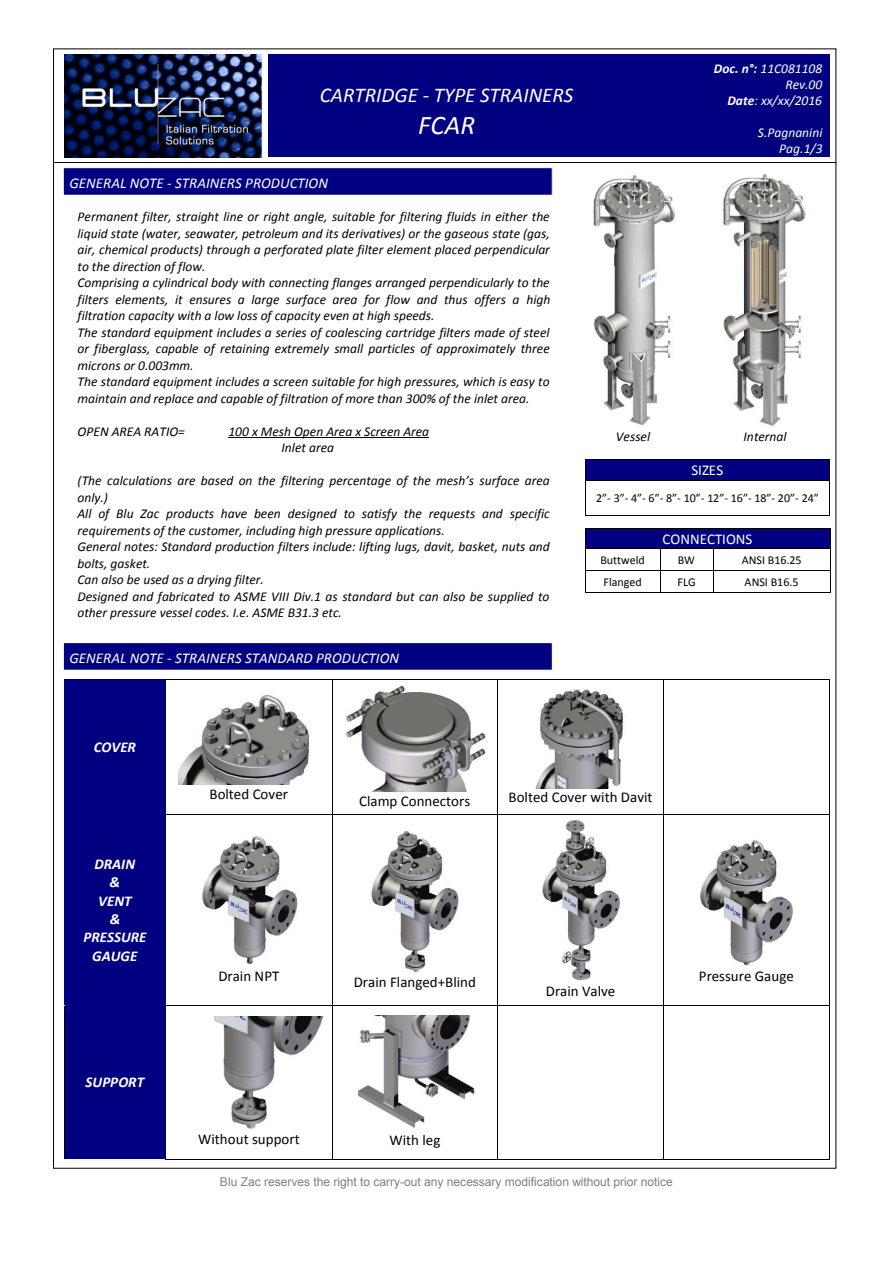
<style>
.page{position:relative;width:893px;height:1263px;background:#fff}
.page>*{position:absolute;margin:0;border:0;box-sizing:border-box;transform-origin:0 0}
.t1{font:italic 27px "Calibri";color:#fff}
.t2{font:italic 21px "Calibri";color:#fff}
.t3{font:15px "Calibri";color:#000}
.t4{font:italic 15px "Calibri";color:#fff}
.t5{font:italic 700 15px/18.3px "Calibri";color:#fff;text-align:center}
.t6{font:15px "Calibri";color:#fff}
.t7{font:italic 13.5px/16.5px "Calibri";color:#000}
.t8{font:italic 13.5px/16.5px "Calibri";color:#fff;text-align:right}
.t9{font:12px "Calibri";letter-spacing:-.005em;color:#000}
.t10{font:12px "Arial";letter-spacing:-.005em;color:#808080}
.s1{font-weight:700}
</style>
<div class="page">
<img style="left:65px;top:54px;width:760px;height:103px">
<div style="left:268px;top:54px;width:357px;height:102px;background:#000080"></div>
<div style="left:614px;top:54px;width:216px;height:102px;background:#000080"></div>
<div style="left:63px;top:168px;width:489px;height:27px;background:#000080"></div>
<div style="left:63px;top:167px;width:490px;height:29px;border:1px solid #fff"></div>
<div style="left:64px;top:680px;width:102px;height:134px;background:#000080"></div>
<img style="left:179px;top:695px;width:131px;height:89px">
<img style="left:346px;top:685px;width:140px;height:106px">
<img style="left:535px;top:689px;width:88px;height:99px">
<hr style="left:64px;top:679px;width:102px;height:1px;background:#000">
<hr style="left:166px;top:679px;width:166px;height:1px;background:#000">
<hr style="left:333px;top:679px;width:165px;height:1px;background:#000">
<hr style="left:498px;top:679px;width:165px;height:1px;background:#000">
<hr style="left:664px;top:679px;width:165px;height:1px;background:#000">
<hr style="left:332px;top:684px;width:1px;height:130px;background:#000">
<hr style="left:498px;top:684px;width:1px;height:130px;background:#000">
<hr style="left:663px;top:684px;width:1px;height:130px;background:#000">
<hr style="left:829px;top:684px;width:1px;height:130px;background:#000">
<div style="left:64px;top:815px;width:102px;height:190px;background:#000080"></div>
<img style="left:202px;top:836px;width:96px;height:129px">
<img style="left:371px;top:830px;width:88px;height:142px">
<img style="left:542px;top:820px;width:78px;height:161px">
<img style="left:700px;top:840px;width:93px;height:126px">
<hr style="left:166px;top:814px;width:166px;height:1px;background:#000">
<hr style="left:333px;top:814px;width:165px;height:1px;background:#000">
<hr style="left:498px;top:814px;width:165px;height:1px;background:#000">
<hr style="left:664px;top:814px;width:165px;height:1px;background:#000">
<hr style="left:332px;top:819px;width:1px;height:186px;background:#000">
<hr style="left:498px;top:819px;width:1px;height:186px;background:#000">
<hr style="left:663px;top:819px;width:1px;height:186px;background:#000">
<hr style="left:829px;top:819px;width:1px;height:186px;background:#000">
<div style="left:64px;top:1005px;width:102px;height:154px;background:#000080"></div>
<img style="left:214px;top:1016px;width:110px;height:113px">
<img style="left:358px;top:1015px;width:117px;height:113px">
<hr style="left:166px;top:1005px;width:166px;height:1px;background:#000">
<hr style="left:333px;top:1005px;width:165px;height:1px;background:#000">
<hr style="left:498px;top:1005px;width:165px;height:1px;background:#000">
<hr style="left:664px;top:1005px;width:165px;height:1px;background:#000">
<hr style="left:64px;top:1010px;width:1px;height:149px;background:#000">
<hr style="left:165px;top:1159px;width:167px;height:1px;background:#000">
<hr style="left:332px;top:1010px;width:1px;height:149px;background:#000">
<hr style="left:333px;top:1159px;width:165px;height:1px;background:#000">
<hr style="left:498px;top:1010px;width:1px;height:149px;background:#000">
<hr style="left:498px;top:1159px;width:165px;height:1px;background:#000">
<hr style="left:663px;top:1010px;width:1px;height:149px;background:#000">
<hr style="left:664px;top:1159px;width:165px;height:1px;background:#000">
<hr style="left:829px;top:1010px;width:1px;height:149px;background:#000">
<div style="left:63px;top:643px;width:489px;height:27px;background:#000080"></div>
<div style="left:63px;top:642px;width:490px;height:29px;border:1px solid #fff"></div>
<div style="left:585px;top:460px;width:244px;height:20px;background:#000080"></div>
<hr style="left:585px;top:459px;width:244px;height:1px;background:#000">
<svg style="left:585px;top:460px;width:1px;height:20px"></svg>
<hr style="left:585px;top:480px;width:244px;height:1px;background:#000">
<svg style="left:829px;top:459px;width:1px;height:22px"></svg>
<hr style="left:585px;top:481px;width:1px;height:34px;background:#000">
<hr style="left:585px;top:515px;width:244px;height:1px;background:#000">
<hr style="left:829px;top:481px;width:1px;height:34px;background:#000">
<hr style="left:228px;top:437px;width:201px;height:1px;background:#000">
<div style="left:586px;top:528px;width:244px;height:20px;background:#000080"></div>
<hr style="left:586px;top:528px;width:244px;height:1px;background:#000">
<hr style="left:586px;top:548px;width:74px;height:1px;background:#000">
<hr style="left:660px;top:548px;width:53px;height:1px;background:#000">
<hr style="left:713px;top:548px;width:117px;height:1px;background:#000">
<hr style="left:586px;top:570px;width:74px;height:1px;background:#000">
<hr style="left:660px;top:570px;width:53px;height:1px;background:#000">
<hr style="left:713px;top:570px;width:117px;height:1px;background:#000">
<svg style="left:585px;top:528px;width:1px;height:65px"></svg>
<hr style="left:586px;top:592px;width:74px;height:1px;background:#000">
<svg style="left:660px;top:549px;width:1px;height:43px"></svg>
<hr style="left:660px;top:592px;width:53px;height:1px;background:#000">
<svg style="left:713px;top:549px;width:1px;height:43px"></svg>
<hr style="left:713px;top:592px;width:117px;height:1px;background:#000">
<svg style="left:830px;top:528px;width:1px;height:65px"></svg>
<img style="left:592px;top:174px;width:82px;height:252px">
<img style="left:722px;top:174px;width:84px;height:252px">
<h2 class="t2" style="left:320px;top:81px;width:255px">CARTRIDGE - TYPE STRAINERS</h2>
<h1 class="t1" style="left:418px;top:106px;width:58px">FCAR</h1>
<p class="t4" style="left:69px;top:173px;width:260px">GENERAL NOTE - STRAINERS PRODUCTION</p>
<p class="t7" style="left:78px;top:208px;width:474px">Permanent filter, straight line or right angle, suitable for filtering fluids in either the liquid state (water, seawater, petroleum and its derivatives) or the gaseous state (gas, air, chemical products) through a perforated plate filter element placed perpendicular to the direction of flow.<br>Comprising a cylindrical body with connecting flanges arranged perpendicularly to the filters elements, it ensures a large surface area for flow and thus offers a high filtration capacity with a low loss of capacity even at high speeds.<br>The standard equipment includes a series of coalescing cartridge filters made of steel or fiberglass, capable of retaining extremely small particles of approximately three microns or 0.003mm.<br>The standard equipment includes a screen suitable for high pressures, which is easy to maintain and replace and capable of filtration of more than 300% of the inlet area.</p>
<p class="t7" style="left:78px;top:422px;width:109px">OPEN AREA RATIO=</p>
<p class="t7" style="left:282px;top:422px;width:149px;text-indent:-53px">100 x Mesh Open Area x Screen Area<br>Inlet area</p>
<p class="t7" style="left:78px;top:472px;width:474px">(The calculations are based on the filtering percentage of the mesh’s surface area only.)<br>All of Blu Zac products have been designed to satisfy the requests and specific requirements of the customer, including high pressure applications.<br>General notes: Standard production filters include: lifting lugs, davit, basket, nuts and bolts, gasket.<br>Can also be used as a drying filter.<br>Designed and fabricated to ASME VIII Div.1 as standard but can also be supplied to other pressure vessel codes. I.e. ASME B31.3 etc.</p>
<p class="t4" style="left:69px;top:648px;width:331px">GENERAL NOTE - STRAINERS STANDARD PRODUCTION</p>
<p class="t8" style="left:714px;top:59px;width:110px"><span class="s1">Doc. n°:</span> 11C081108<br>Rev.00<br><span class="s1">Date</span>: xx/xx/2016</p>
<p class="t8" style="left:758px;top:124px;width:66px">S.Pagnanini<br>Pag.1/3</p>
<p class="t7" style="left:616px;top:428px;width:36px">Vessel</p>
<p class="t7" style="left:744px;top:428px;width:45px">Internal</p>
<p class="t6" style="left:691px;top:460px;width:33px">SIZES</p>
<p class="t9" style="left:596px;top:491px;width:224px">2”- 3”- 4”- 6”- 8”- 10”- 12”- 16”- 18”- 20”- 24”</p>
<p class="t6" style="left:662px;top:529px;width:91px">CONNECTIONS</p>
<p class="t9" style="left:600px;top:552px;width:46px">Buttweld</p>
<p class="t9" style="left:678px;top:552px;width:19px">BW</p>
<p class="t9" style="left:742px;top:552px;width:61px">ANSI B16.25</p>
<p class="t9" style="left:603px;top:574px;width:40px">Flanged</p>
<p class="t9" style="left:677px;top:574px;width:20px">FLG</p>
<p class="t9" style="left:745px;top:574px;width:55px">ANSI B16.5</p>
<p class="t5" style="left:94px;top:738px;width:44px">COVER</p>
<p class="t5" style="left:83px;top:855px;width:65px">DRAIN<br>&amp;<br>VENT<br>&amp;<br>PRESSURE<br>GAUGE</p>
<p class="t5" style="left:86px;top:1073px;width:60px">SUPPORT</p>
<p class="t3" style="left:210px;top:784px;width:80px">Bolted Cover</p>
<p class="t3" style="left:359px;top:791px;width:113px">Clamp Connectors</p>
<p class="t3" style="left:509px;top:788px;width:145px">Bolted Cover with Davit</p>
<p class="t3" style="left:218px;top:966px;width:63px">Drain NPT</p>
<p class="t3" style="left:354px;top:972px;width:124px">Drain Flanged+Blind</p>
<p class="t3" style="left:546px;top:982px;width:71px">Drain Valve</p>
<p class="t3" style="left:699px;top:966px;width:97px">Pressure Gauge</p>
<p class="t3" style="left:198px;top:1130px;width:103px">Without support</p>
<p class="t3" style="left:389px;top:1130px;width:52px">With leg</p>
<p class="t10" style="left:220px;top:1173px;width:454px">Blu Zac reserves the right to carry-out any necessary modification without prior notice</p>
</div>
